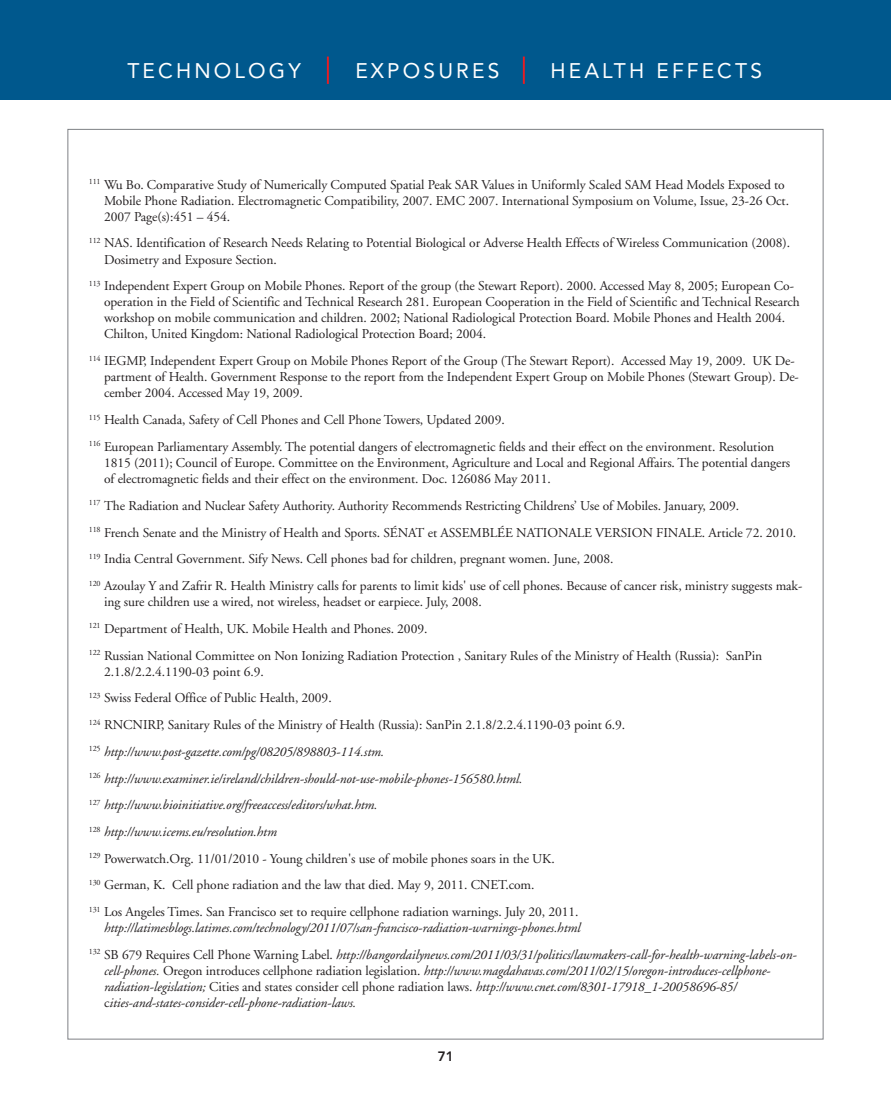
<style>
.page{position:relative;width:891px;height:1107px;background:#fff}
.page>*{position:absolute;margin:0;border:0;box-sizing:border-box;transform-origin:0 0}
.t1{font:21px "Avenir";letter-spacing:.15em;color:#fff}
.t2{font:13.5px/26.7px "Adobe Garamond";letter-spacing:-.005em;color:#231f20}
.t3{font:italic 13.5px/16px "Adobe Garamond";letter-spacing:-.005em;color:#231f20}
.t4{font:800 13.5px "Avenir";color:#231f20}
.s1{font-style:italic}
.s2{font-style:normal}
</style>
<div class="page">
<div style="left:0;top:0;width:891px;height:99px;background:#00588d"></div>
<hr style="left:327px;top:57px;width:2px;height:27px;background:#e91d23">
<hr style="left:523px;top:57px;width:2px;height:27px;background:#e91d23">
<h1 class="t1" style="left:127px;top:62px;width:175px">TECHNOLOGY</h1>
<h1 class="t1" style="left:355px;top:62px;width:146px">EXPOSURES</h1>
<h1 class="t1" style="left:550px;top:62px;width:213px">HEALTH EFFECTS</h1>
<p class="t2" style="left:104px;top:177px;width:687px;line-height:16px;text-indent:-15px"><sup>111</sup> Wu Bo. Comparative Study of Numerically Computed Spatial Peak SAR Values in Uniformly Scaled SAM Head Models Exposed to<br>Mobile Phone Radiation. Electromagnetic Compatibility, 2007. EMC 2007. International Symposium on Volume, Issue, 23-26 Oct.<br>2007 Page(s):451 – 454.</p>
<p class="t2" style="left:104px;top:236px;width:688px;line-height:16.2px;text-indent:-15px"><sup>112</sup> NAS. Identification of Research Needs Relating to Potential Biological or Adverse Health Effects of Wireless Communication (2008).<br>Dosimetry and Exposure Section.</p>
<p class="t2" style="left:104px;top:279px;width:697px;line-height:16px;text-indent:-15px"><sup>113</sup> Independent Expert Group on Mobile Phones. Report of the group (the Stewart Report). 2000. Accessed May 8, 2005; European Co&shy;operation in the Field of Scientific and Technical Research 281. European Cooperation in the Field of Scientific and Technical Research workshop on mobile communication and children. 2002; National Radiological Protection Board. Mobile Phones and Health 2004.<br>Chilton, United Kingdom: National Radiological Protection Board; 2004.</p>
<p class="t2" style="left:104px;top:354px;width:696px;line-height:16.2px;text-indent:-15px"><sup>114</sup> IEGMP, Independent Expert Group on Mobile Phones Report of the Group (The Stewart Report). Accessed May 19, 2009. UK De&shy;partment of Health. Government Response to the report from the Independent Expert Group on Mobile Phones (Stewart Group). De&shy;cember 2004. Accessed May 19, 2009.</p>
<p class="t2" style="left:89px;top:408px;width:687px"><sup>115</sup> Health Canada, Safety of Cell Phones and Cell Phone Towers, Updated 2009.<br><sup>116</sup> European Parliamentary Assembly. The potential dangers of electromagnetic fields and their effect on the environment. Resolution</p>
<p class="t2" style="left:104px;top:456px;width:688px;line-height:16.2px">1815 (2011); Council of Europe. Committee on the Environment, Agriculture and Local and Regional Affairs. The potential dangers of electromagnetic fields and their effect on the environment. Doc. 126086 May 2011.</p>
<p class="t2" style="left:89px;top:493px;width:715px"><sup>117</sup> The Radiation and Nuclear Safety Authority. Authority Recommends Restricting Childrens’ Use of Mobiles. January, 2009.<br><sup>118</sup> French Senate and the Ministry of Health and Sports. SÉNAT et ASSEMBLÉE NATIONALE VERSION FINALE. Article 72. 2010.<br><sup>119</sup> India Central Government. Sify News. Cell phones bad for children, pregnant women. June, 2008.<br><sup>120</sup> Azoulay Y and Zafrir R. Health Ministry calls for parents to limit kids' use of cell phones. Because of cancer risk, ministry suggests mak-</p>
<p class="t2" style="left:89px;top:590px;width:675px;text-indent:15px">ing sure children use a wired, not wireless, headset or earpiece. July, 2008.<br><sup>121</sup> Department of Health, UK. Mobile Health and Phones. 2009.<br><sup>122</sup> Russian National Committee on Non Ionizing Radiation Protection , Sanitary Rules of the Ministry of Health (Russia): SanPin</p>
<p class="t2" style="left:89px;top:659px;width:538px;text-indent:15px">2.1.8/2.2.4.1190-03 point 6.9.<br><sup>123</sup> Swiss Federal Office of Public Health, 2009.<br><sup>124</sup> RNCNIRP, Sanitary Rules of the Ministry of Health (Russia): SanPin 2.1.8/2.2.4.1190-03 point 6.9.<br><sup>125</sup> <span class="s1">http://www.post-gazette.com/pg/08205/898803-114.stm.<br></span><sup>126</sup> <span class="s1">http://www.examiner.ie/ireland/children-should-not-use-mobile-phones-156580.html.<br></span><sup>127</sup> <span class="s1">http://www.bioinitiative.org/freeaccess/editors/what.htm.<br></span><sup>128</sup> <span class="s1">http://www.icems.eu/resolution.htm<br></span><sup>129</sup> Powerwatch.Org. 11/01/2010 - Young children's use of mobile phones soars in the UK.<br><sup>130</sup> German, K. Cell phone radiation and the law that died. May 9, 2011. CNET.com.<br><sup>131</sup> Los Angeles Times. San Francisco set to require cellphone radiation warnings. July 20, 2011.</p>
<p class="t3" style="left:89px;top:916px;width:710px;line-height:26.5px;text-indent:15px">http://latimesblogs.latimes.com/technology/2011/07/san-francisco-radiation-warnings-phones.html<br><sup>132</sup> <span class="s2">SB 679 Requires Cell Phone Warning Label.</span> http://bangordailynews.com/2011/03/31/politics/lawmakers-call-for-health-warning-labels-on-</p>
<p class="t3" style="left:104px;top:964px;width:668px">cell-phones. <span class="s2">Oregon introduces cellphone radiation legislation.</span> http://www.magdahavas.com/2011/02/15/oregon-introduces-cellphone&shy;radiation-legislation; <span class="s2">Cities and states consider cell phone radiation laws.</span> http://www.cnet.com/8301-17918_1-20058696-85/ <span class="s2">c</span>ities-and-states-consider-cell-phone-radiation-laws.</p>
<p class="t4" style="left:438px;top:1051px;width:17px">71</p>
</div>
